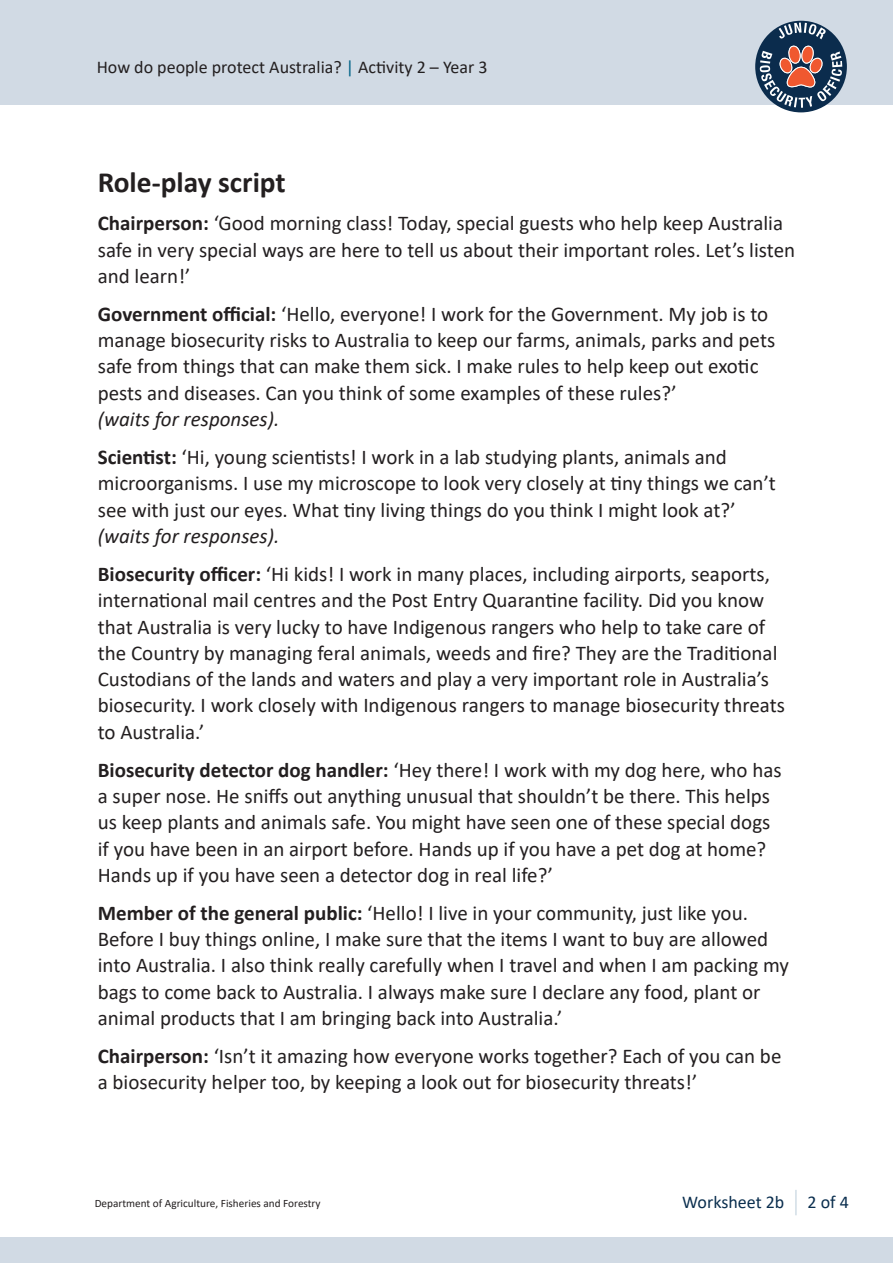
<style>
.page{position:relative;width:893px;height:1263px;background:#fff}
.page>*{position:absolute;margin:0;border:0;box-sizing:border-box;transform-origin:0 0}
.Body_copy{font:700 29.4px "Calibri";color:#231f20}
.Body_copy-2{font:21px/26.2px "Calibri";color:#231f20}
.t1{font:18px "Calibri";color:#231f20}
.t2{font:18px "Calibri";color:#0a2e4e}
.t3{font:11.25px "Calibri";color:#231f20}
.s1{color:#006387}
.s2{font-weight:700}
.s3{font-style:italic}
</style>
<div class="page">
<div style="left:0;top:1237px;width:893px;height:26px;background:#d1dae4"></div>
<div style="left:0;top:0;width:893px;height:104px;background:#d1dae4"></div>
<div style="left:755px;top:21px;width:92px;height:91px;background:#0b2c4d;border-radius:50%"></div>
<svg style="left:779px;top:23px;width:47px;height:16px"></svg>
<svg style="left:760px;top:45px;width:82px;height:63px"></svg>
<hr style="left:795px;top:1190px;width:2px;height:25px;background:#d1dde6">
<p class="t1" style="left:97px;top:55px;width:392px">How do people protect Australia? <span class="s1">|</span> Activity 2 – Year 3</p>
<p class="Body_copy" style="left:98px;top:162px;width:190px">Role-play script</p>
<p class="Body_copy-2" style="left:98px;top:210px;width:699px"><span class="s2">Chairperson:</span> ‘Good morning class! Today, special guests who help keep Australia safe in very special ways are here to tell us about their important roles. Let’s listen and learn!’</p>
<p class="Body_copy-2" style="left:98px;top:300px;width:679px"><span class="s2">Government official:</span> ‘Hello, everyone! I work for the Government. My job is to manage biosecurity risks to Australia to keep our farms, animals, parks and pets safe from things that can make them sick. I make rules to help keep out exotic pests and diseases. Can you think of some examples of these rules?’<br><span class="s3">(waits for responses).</span></p>
<p class="Body_copy-2" style="left:98px;top:443px;width:680px"><span class="s2">Scientist:</span> ‘Hi, young scientists! I work in a lab studying plants, animals and microorganisms. I use my microscope to look very closely at tiny things we can’t see with just our eyes. What tiny living things do you think I might look at?’ <span class="s3">(waits for responses).</span></p>
<p class="Body_copy-2" style="left:98px;top:560px;width:689px"><span class="s2">Biosecurity officer:</span> ‘Hi kids! I work in many places, including airports, seaports, international mail centres and the Post Entry Quarantine facility. Did you know that Australia is very lucky to have Indigenous rangers who help to take care of the Country by managing feral animals, weeds and fire? They are the Traditional Custodians of the lands and waters and play a very important role in Australia’s biosecurity. I work closely with Indigenous rangers to manage biosecurity threats to Australia.’</p>
<p class="Body_copy-2" style="left:98px;top:756px;width:685px"><span class="s2">Biosecurity detector dog handler:</span> ‘Hey there! I work with my dog here, who has a super nose. He sniffs out anything unusual that shouldn’t be there. This helps us keep plants and animals safe. You might have seen one of these special dogs if you have been in an airport before. Hands up if you have a pet dog at home?<br>Hands up if you have seen a detector dog in real life?’</p>
<p class="Body_copy-2" style="left:98px;top:899px;width:693px"><span class="s2">Member of the general public:</span> ‘Hello! I live in your community, just like you.<br>Before I buy things online, I make sure that the items I want to buy are allowed into Australia. I also think really carefully when I travel and when I am packing my bags to come back to Australia. I always make sure I declare any food, plant or animal products that I am bringing back into Australia.’</p>
<p class="Body_copy-2" style="left:98px;top:1042px;width:685px"><span class="s2">Chairperson:</span> ‘Isn’t it amazing how everyone works together? Each of you can be a biosecurity helper too, by keeping a look out for biosecurity threats!’</p>
<p class="t3" style="left:95px;top:1195px;width:227px">Department of Agriculture, Fisheries and Forestry</p>
<p class="t2" style="left:682px;top:1189px;width:104px">Worksheet 2b</p>
<p class="t2" style="left:807px;top:1189px;width:43px">2 of 4</p>
</div>
